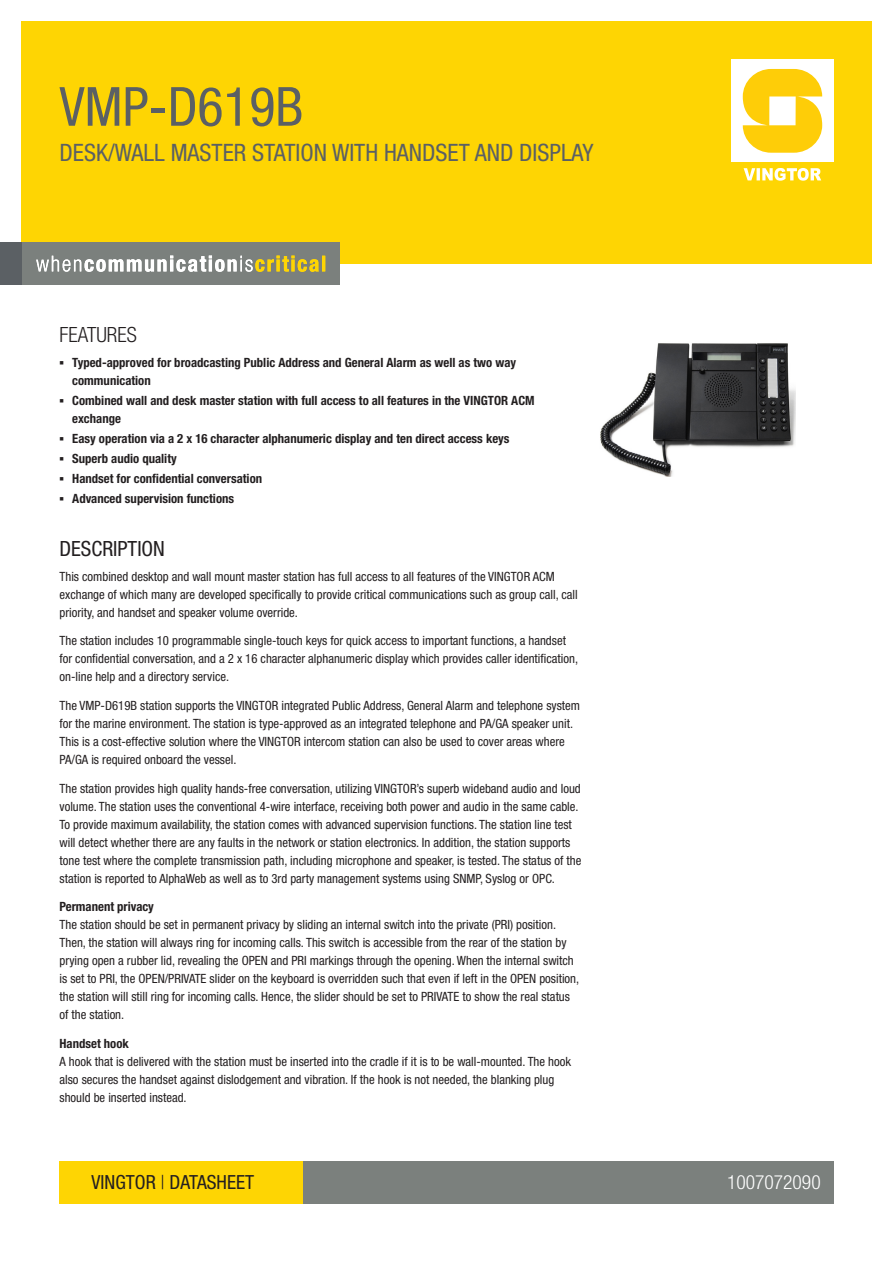
<style>
.page{position:relative;width:893px;height:1263px;background:#fff}
.page>*{position:absolute;margin:0;border:0;box-sizing:border-box;transform-origin:0 0}
.Heading_1{font:condensed 54px "Helvetica Neue LT Std";color:#5b6064}
.Heading_1_subline{font:condensed 24px "Helvetica Neue LT Std";color:#5b6064}
.Heading_2{font:condensed 21px "Helvetica Neue LT Std";color:#231f20}
.Heading_2-2{font:300 condensed 21px "Helvetica Neue LT Std";color:#231f20}
.Document_number{font:condensed 19.5px "Helvetica Neue LT Std";color:#231f20}
.Tagline{font:300 condensed 19.5px "Helvetica Neue LT Std";color:#fff}
.Description_text{font:condensed 12.75px/18px "Helvetica Neue LT Std";color:#231f20}
.Features_Bullet_list{font:700 condensed 12.75px/18px "Helvetica Neue LT Std";color:#231f20}
.s1{font-family:"Arial";font-stretch:normal}
.s2{font-weight:700}
.s3{font-weight:300}
</style>
<div class="page">
<div style="left:21px;top:21px;width:851px;height:243px;background:#fed503"></div>
<div style="left:303px;top:1161px;width:530px;height:42px;background:#7b807d"></div>
<div style="left:60px;top:1161px;width:243px;height:42px;background:#fed503"></div>
<div style="left:21px;top:242px;width:319px;height:43px;background:#7b807d"></div>
<div style="left:0;top:242px;width:21px;height:43px;background:#5b6064"></div>
<svg style="left:36px;top:255px;width:289px;height:17px"></svg>
<div style="left:731px;top:60px;width:102px;height:102px;background:#fff"></div>
<svg style="left:743px;top:69px;width:79px;height:84px"></svg>
<svg style="left:744px;top:168px;width:77px;height:13px"></svg>
<img style="left:600px;top:343px;width:196px;height:134px">
<p class="Heading_1" style="left:60px;top:75px;width:245px">VMP-D619b</p>
<p class="Heading_1_subline" style="left:60px;top:139px;width:141px">Des k/Wall Master</p>
<p class="Heading_1_subline" style="left:252px;top:139px;width:12px">station</p>
<p class="Heading_1_subline" style="left:332px;top:139px;width:13px">with</p>
<p class="Heading_1_subline" style="left:384px;top:139px;width:14px">handset</p>
<p class="Heading_1_subline" style="left:475px;top:139px;width:14px">and</p>
<p class="Heading_1_subline" style="left:519px;top:139px;width:11px">disp</p>
<p class="Heading_1_subline" style="left:561px;top:139px;width:34px">lay</p>
<p class="Heading_2-2" style="left:60px;top:323px;width:79px">FEATURES</p>
<p class="Features_Bullet_list" style="left:72px;top:353px;width:445px;text-indent:-13px"><span class="s1">▪</span> Typed-approved for broadcasting Public Address and General Alarm as well as two way communication</p>
<p class="Features_Bullet_list" style="left:72px;top:391px;width:464px;text-indent:-13px"><span class="s1">▪</span> Combined wall and desk master station with full access to all features in the VINGTOR ACM exchange</p>
<p class="Features_Bullet_list" style="left:60px;top:429px;width:452px"><span class="s1">▪</span> Easy operation via a 2 x 16 character alphanumeric display and ten direct access keys</p>
<p class="Features_Bullet_list" style="left:60px;top:449px;width:119px"><span class="s1">▪</span> Superb audio quality</p>
<p class="Features_Bullet_list" style="left:60px;top:470px;width:204px"><span class="s1">▪</span> Handset for confidential conversation</p>
<p class="Features_Bullet_list" style="left:60px;top:490px;width:176px"><span class="s1">▪</span> Advanced supervision functions</p>
<p class="Heading_2" style="left:60px;top:537px;width:53px">Description</p>
<p class="Description_text" style="left:60px;top:567px;width:520px">This combined desktop and wall mount master station has full access to all features of the VINGTOR ACM exchange of which many are developed specifically to provide critical communications such as group call, call priority, and handset and speaker volume override.</p>
<p class="Description_text" style="left:60px;top:632px;width:520px">The station includes 10 programmable single-touch keys for quick access to important functions, a handset for confidential conversation, and a 2 x 16 character alphanumeric display which provides caller identification, on-line help and a directory service.</p>
<p class="Description_text" style="left:60px;top:696px;width:522px">The VMP-D619B station supports the VINGTOR integrated Public Address, General Alarm and telephone system for the marine environment. The station is type-approved as an integrated telephone and PA/GA speaker unit.<br>This is a cost-effective solution where the VINGTOR intercom station can also be used to cover areas where PA/GA is required onboard the vessel.</p>
<p class="Description_text" style="left:60px;top:779px;width:523px">The station provides high quality hands-free conversation, utilizing VINGTOR’s superb wideband audio and loud volume. The station uses the conventional 4-wire interface, receiving both power and audio in the same cable.<br>To provide maximum availability, the station comes with advanced supervision functions. The station line test will detect whether there are any faults in the network or station electronics. In addition, the station supports tone test where the complete transmission path, including microphone and speaker, is tested. The status of the station is reported to AlphaWeb as well as to 3rd party management systems using SNMP, Syslog or OPC.</p>
<p class="Description_text" style="left:60px;top:898px;width:521px"><span class="s2">Permanent privacy<br></span>The station should be set in permanent privacy by sliding an internal switch into the private (PRI) position.<br>Then, the station will always ring for incoming calls. This switch is accessible from the rear of the station by prying open a rubber lid, revealing the OPEN and PRI markings through the opening. When the internal switch is set to PRI, the OPEN/PRIVATE slider on the keyboard is overridden such that even if left in the OPEN position, the station will still ring for incoming calls. Hence, the slider should be set to PRIVATE to show the real status of the station.</p>
<p class="Description_text" style="left:60px;top:1034px;width:513px"><span class="s2">Handset hook<br></span>A hook that is delivered with the station must be inserted into the cradle if it is to be wall-mounted. The hook also secures the handset against dislodgement and vibration. If the hook is not needed, the blanking plug should be inserted instead.</p>
<p class="Document_number" style="left:92px;top:1171px;width:164px">VINGTOR <span class="s3">|</span> DATASHEET</p>
<p class="Tagline" style="left:727px;top:1171px;width:95px">1007072090</p>
</div>
